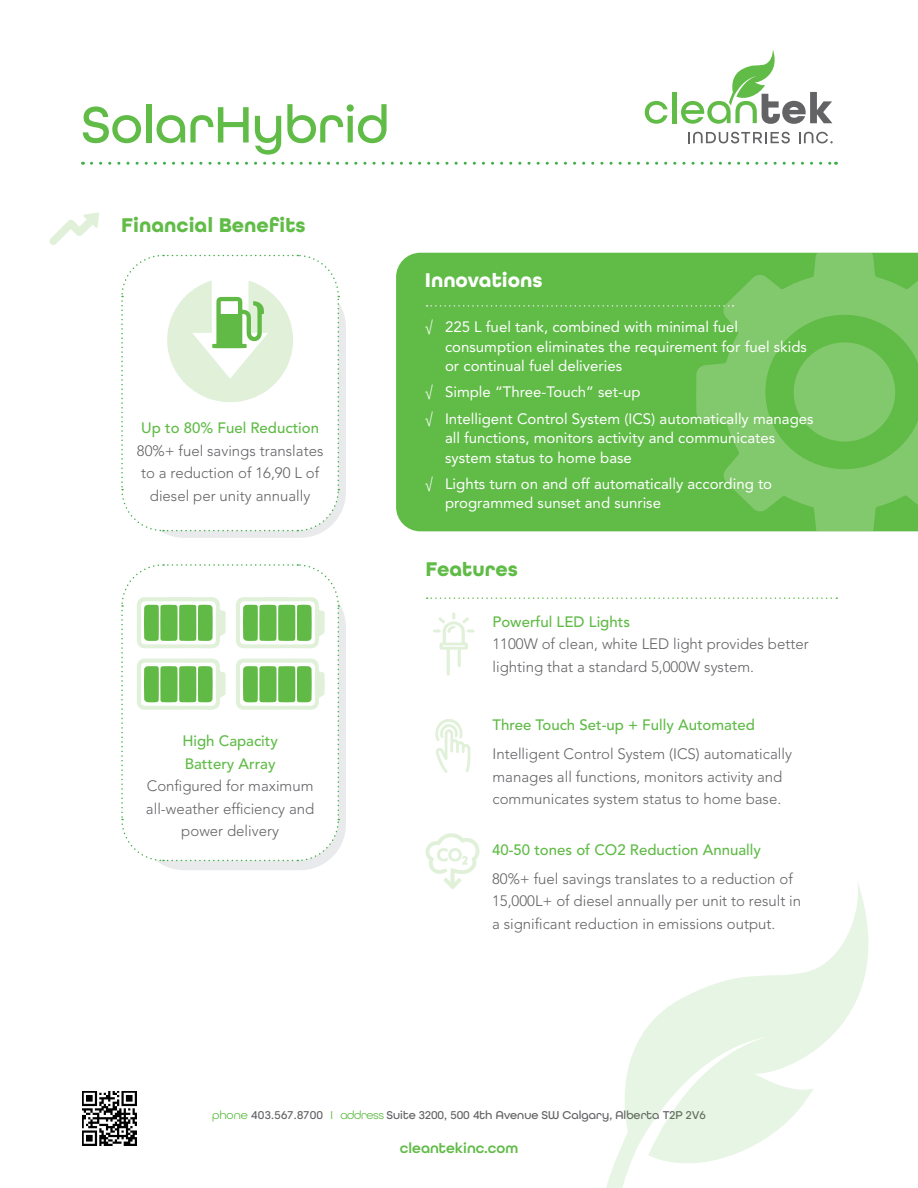
<style>
.page{position:relative;width:918px;height:1188px;background:#fff}
.page>*{position:absolute;margin:0;border:0;box-sizing:border-box;transform-origin:0 0}
.t1{font:500 54px "All Round Gothic";color:#60bb47}
.t2{font:700 21px "All Round Gothic";color:#60bb47}
.t3{font:700 21px "All Round Gothic";color:#fff}
.t4{font:300 15px/22.5px "Avenir LT Std";color:#636366}
.t5{font:15px/19.5px "Avenir LT Std";color:#fff}
.t6{font:500 15px "Avenir LT Std";color:#60bb47}
.t7{font:600 15px "All Round Gothic";color:#60bb47}
.t8{font:500 12px "All Round Gothic";color:#636366}
.s1{font-weight:300}
.s2{font-weight:400;color:#60bb47}
</style>
<div class="page">
<svg style="left:91px;top:162px;width:746px;height:3px"></svg>
<svg style="left:645px;top:101px;width:23px;height:23px"></svg>
<div style="left:672px;top:92px;width:5px;height:31px;background:#60bb47"></div>
<svg style="left:681px;top:50px;width:151px;height:74px"></svg>
<svg style="left:688px;top:132px;width:102px;height:11px"></svg>
<svg style="left:799px;top:132px;width:34px;height:11px"></svg>
<svg style="left:606px;top:882px;width:262px;height:306px"></svg>
<div style="left:396px;top:253px;width:300px;height:278px;background:#60bb47"></div>
<svg style="left:696px;top:253px;width:222px;height:278px;background:#71c25a"></svg>
<div style="left:794px;top:342px;width:101px;height:100px;background:#82c96d;border-radius:50%"></div>
<svg style="left:427px;top:305px;width:307px;height:2px"></svg>
<svg style="left:49px;top:212px;width:50px;height:33px"></svg>
<div style="left:138px;top:282px;width:208px;height:256px;background:#e9eaeb;border-radius:46px"></div>
<img style="left:82px;top:1092px;width:54px;height:54px">
<svg style="left:427px;top:597px;width:410px;height:2px"></svg>
<svg style="left:121px;top:254px;width:219px;height:278px"></svg>
<div style="left:138px;top:581px;width:208px;height:289px;background:#e9eaeb;border-radius:46px"></div>
<svg style="left:433px;top:612px;width:42px;height:64px"></svg>
<svg style="left:435px;top:719px;width:35px;height:54px"></svg>
<svg style="left:425px;top:833px;width:55px;height:56px"></svg>
<svg style="left:121px;top:564px;width:219px;height:298px"></svg>
<p class="t1" style="left:81px;top:92px;width:310px">SolarHybrid</p>
<p class="t2" style="left:121px;top:212px;width:186px">Financial Benefits</p>
<p class="t6" style="left:141px;top:419px;width:179px">Up to 80% Fuel Reduction</p>
<p class="t4" style="left:137px;top:439px;width:188px;text-align:center">80%+ fuel savings translates to a reduction of 16,90 L of diesel per unity annually</p>
<p class="t6" style="left:182px;top:732px;width:97px">High Capacity</p>
<p class="t6" style="left:185px;top:755px;width:92px">Battery Array</p>
<p class="t4" style="left:146px;top:775px;width:170px;text-align:center">Configured for maximum all-weather efficiency and power delivery</p>
<p class="t3" style="left:425px;top:268px;width:119px">Innovations</p>
<p class="t5" style="left:445px;top:317px;width:363px;text-indent:-20px"><span class="s1">√</span> 225 L fuel tank, combined with minimal fuel consumption eliminates the requirement for fuel skids or continual fuel deliveries</p>
<p class="t5" style="left:425px;top:382px;width:217px"><span class="s1">√</span> Simple “Three-Touch” set-up</p>
<p class="t5" style="left:445px;top:409px;width:370px;text-indent:-20px"><span class="s1">√</span> Intelligent Control System (ICS) automatically manages all functions, monitors activity and communicates system status to home base</p>
<p class="t5" style="left:445px;top:474px;width:329px;text-indent:-20px"><span class="s1">√</span> Lights turn on and off automatically according to programmed sunset and sunrise</p>
<p class="t2" style="left:426px;top:556px;width:94px">Features</p>
<p class="t6" style="left:492px;top:613px;width:139px">Powerful LED Lights</p>
<p class="t4" style="left:492px;top:633px;width:318px">1100W of clean, white LED light provides better lighting that a standard 5,000W system.</p>
<p class="t6" style="left:492px;top:716px;width:264px">Three Touch Set-up + Fully Automated</p>
<p class="t4" style="left:492px;top:743px;width:301px">Intelligent Control System (ICS) automatically manages all functions, monitors activity and communicates system status to home base.</p>
<p class="t6" style="left:492px;top:841px;width:270px">40-50 tones of CO2 Reduction Annually</p>
<p class="t4" style="left:492px;top:868px;width:311px">80%+ fuel savings translates to a reduction of<br>15,000L+ of diesel annually per unit to result in a significant reduction in emissions output.</p>
<p class="t8" style="left:212px;top:1108px;width:495px"><span class="s2">phone</span> 403.567.8700 <span class="s2">I address</span> Suite 3200, 500 4th Avenue SW Calgary, Alberta T2P 2V6</p>
<p class="t7" style="left:400px;top:1139px;width:120px">cleantekinc.com</p>
</div>
